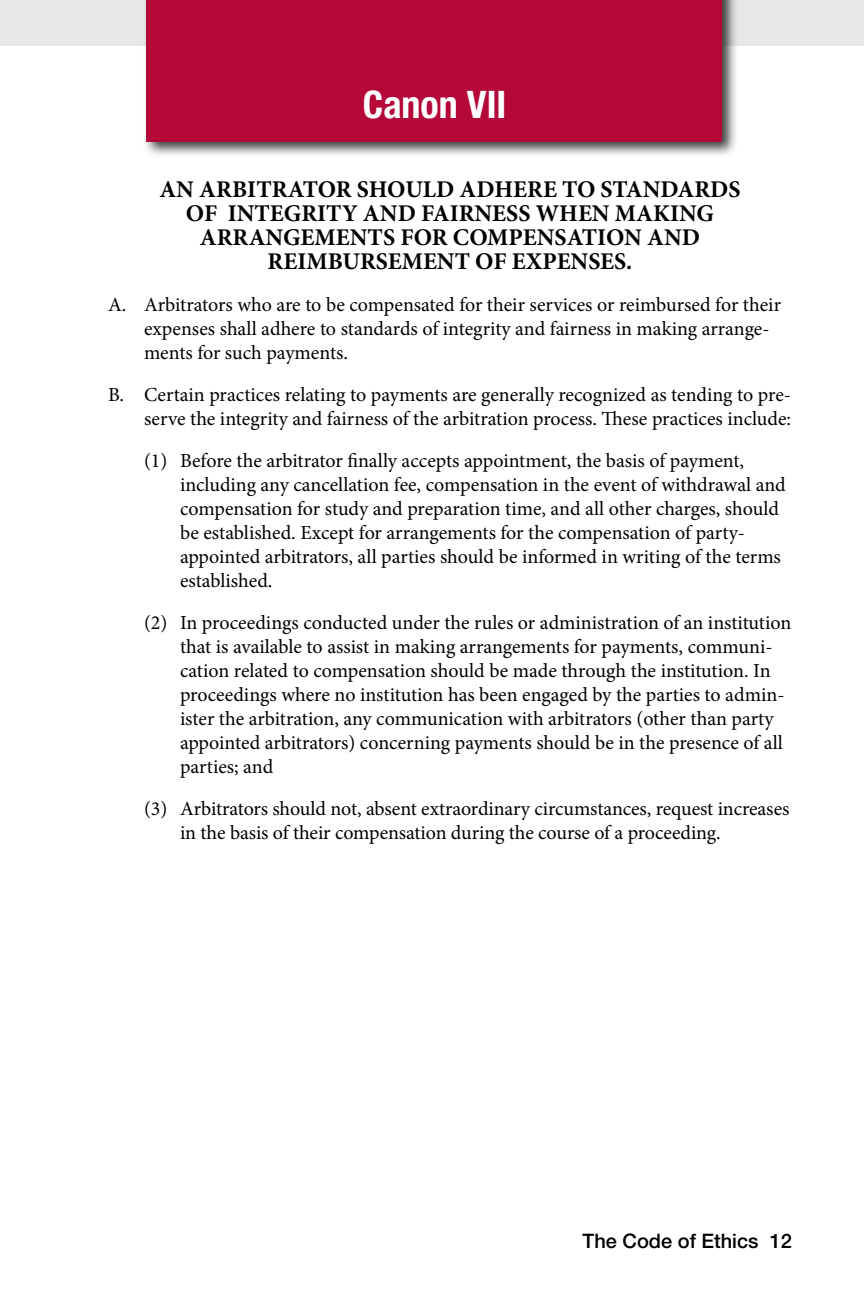
<style>
.page{position:relative;width:864px;height:1296px;background:#fff}
.page>*{position:absolute;margin:0;border:0;box-sizing:border-box;transform-origin:0 0}
.t1{font:700 condensed 38px "Helvetica Neue LT Std";color:#fff}
.t2{font:700 24px/24px "Minion Pro";color:#000;text-align:center}
.t3{font:20px/24px "Minion Pro";letter-spacing:-.005em;color:#000}
.t4{font:500 20px "Helvetica Neue LT Std";color:#000}
</style>
<div class="page">
<div style="left:0;top:0;width:864px;height:45px;background:#e6e7e8"></div>
<div style="left:142px;top:0;width:597px;height:158px;background:#000;opacity:.75"></div>
<div style="left:146px;top:0;width:576px;height:141px;background:#b30838"></div>
<h1 class="t1" style="left:363px;top:82px;width:145px">Canon VII</h1>
<p class="t2" style="left:159px;top:177px;width:583px">AN ARBITRATOR SHOULD ADHERE TO STANDARDS OF INTEGRITY AND FAIRNESS WHEN MAKING ARRANGEMENTS FOR COMPENSATION AND REIMBURSEMENT OF EXPENSES.</p>
<p class="t3" style="left:144px;top:293px;width:639px;text-indent:-36px">A. Arbitrators who are to be compensated for their services or reimbursed for their expenses shall adhere to standards of integrity and fairness in making arrange&shy;ments for such payments.</p>
<p class="t3" style="left:108px;top:383px;width:685px;text-align:right">B. Certain practices relating to payments are generally recognized as tending to pre&shy;serve the integrity and fairness of the arbitration process. These practices include:</p>
<p class="t3" style="left:180px;top:449px;width:607px;text-indent:-36px">(1) Before the arbitrator finally accepts appointment, the basis of payment, including any cancellation fee, compensation in the event of withdrawal and compensation for study and preparation time, and all other charges, should be established. Except for arrangements for the compensation of party&shy;appointed arbitrators, all parties should be informed in writing of the terms established.</p>
<p class="t3" style="left:180px;top:611px;width:613px;text-indent:-36px">(2) In proceedings conducted under the rules or administration of an institution that is available to assist in making arrangements for payments, communi&shy;cation related to compensation should be made through the institution. In proceedings where no institution has been engaged by the parties to admin&shy;ister the arbitration, any communication with arbitrators (other than party appointed arbitrators) concerning payments should be in the presence of all parties; and</p>
<p class="t3" style="left:180px;top:797px;width:611px;text-indent:-36px">(3) Arbitrators should not, absent extraordinary circumstances, request increases in the basis of their compensation during the course of a proceeding.</p>
<p class="t4" style="left:583px;top:1229px;width:211px">The Code of Ethics 12</p>
</div>
